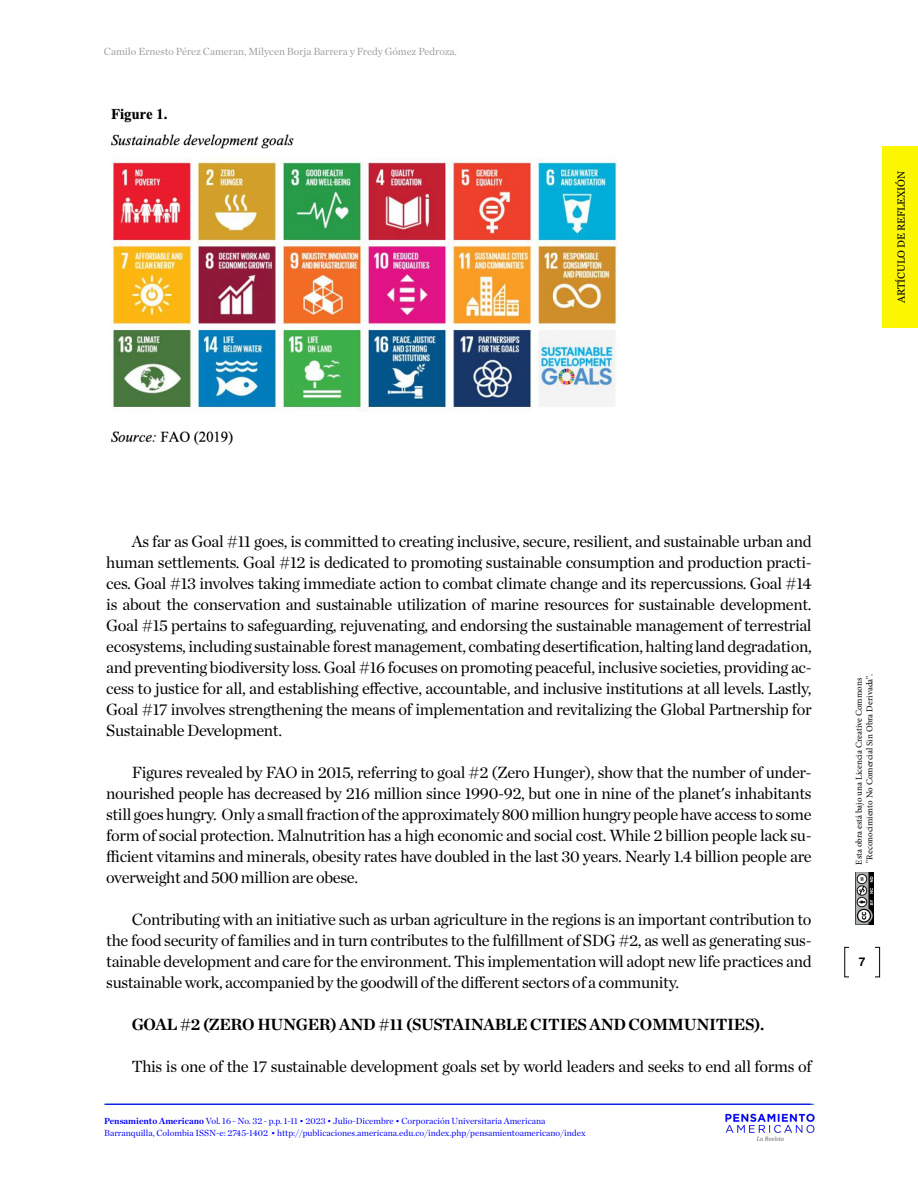
<style>
.page{position:relative;width:918px;height:1188px;background:#fff}
.page>*{position:absolute;margin:0;border:0;box-sizing:border-box;transform-origin:0 0}
.t1{font:16.5px/21px "Chronicle Deck";letter-spacing:-.02em;color:#000;text-align:justify}
.t2{font:700 16.5px "Chronicle Deck";letter-spacing:-.02em;color:#000}
.t3{font:700 12px "Helvetica";color:#000}
.t4{font:10.5px "Chronicle Deck";color:#9d9d9c}
.t5{font:10.5px "Georgia";letter-spacing:-.01em;color:#000}
.t6{font:9px/12px "Chronicle Deck";color:#00f}
.t7{font:9px/10.8px "Minion Pro";color:#000}
.s1{font-weight:700}
</style>
<div class="page">
<div style="left:845px;top:947px;width:35px;height:30px;border:1px solid #000"></div>
<div style="left:849px;top:946px;width:26px;height:32px;background:#fff"></div>
<div style="left:883px;top:146px;width:35px;height:182px;background:#faf700"></div>
<img style="left:855px;top:873px;width:18px;height:52px">
<hr style="left:104px;top:1104px;width:710px;height:1px;background:#004994">
<hr style="left:105px;top:1104px;width:706px;height:1px;background:#00f">
<img style="left:725px;top:1113px;width:90px;height:28px">
<img style="left:111px;top:108px;width:507px;height:337px">
<p class="t4" style="left:104px;top:43px;width:355px">Camilo Ernesto Pérez Cameran, Milycen Borja Barrera y Fredy Gómez Pedroza.</p>
<p class="t5" style="left:893px;top:303px;width:134px;rotate:-90deg">ARTÍCULO DE REFLEXIÓN</p>
<p class="t1" style="left:106px;top:530px;width:707px;text-indent:26px">As far as Goal #11 goes, is committed to creating inclusive, secure, resilient, and sustainable urban and human settlements. Goal #12 is dedicated to promoting sustainable consumption and production practi&shy;ces. Goal #13 involves taking immediate action to combat climate change and its repercussions. Goal #14 is about the conservation and sustainable utilization of marine resources for sustainable development.<br>Goal #15 pertains to safeguarding, rejuvenating, and endorsing the sustainable management of terrestrial ecosystems, including sustainable forest management, combating desertification, halting land degradation, and preventing biodiversity loss. Goal #16 focuses on promoting peaceful, inclusive societies, providing ac&shy;cess to justice for all, and establishing effective, accountable, and inclusive institutions at all levels. Lastly, Goal #17 involves strengthening the means of implementation and revitalizing the Global Partnership for Sustainable Development.</p>
<p class="t1" style="left:106px;top:761px;width:707px;text-indent:26px">Figures revealed by FAO in 2015, referring to goal #2 (Zero Hunger), show that the number of under&shy;nourished people has decreased by 216 million since 1990-92, but one in nine of the planet's inhabitants still goes hungry. Only a small fraction of the approximately 800 million hungry people have access to some form of social protection. Malnutrition has a high economic and social cost. While 2 billion people lack su&shy;fficient vitamins and minerals, obesity rates have doubled in the last 30 years. Nearly 1.4 billion people are overweight and 500 million are obese.</p>
<p class="t1" style="left:106px;top:908px;width:707px;text-indent:26px">Contributing with an initiative such as urban agriculture in the regions is an important contribution to the food security of families and in turn contributes to the fulfillment of SDG #2, as well as generating sus&shy;tainable development and care for the environment. This implementation will adopt new life practices and sustainable work, accompanied by the goodwill of the different sectors of a community.</p>
<p class="t2" style="left:132px;top:1012px;width:634px">GOAL #2 (ZERO HUNGER) AND #11 (SUSTAINABLE CITIES AND COMMUNITIES).</p>
<p class="t1" style="left:132px;top:1055px;width:681px">This is one of the 17 sustainable development goals set by world leaders and seeks to end all forms of</p>
<p class="t6" style="left:104px;top:1115px;width:483px"><span class="s1">Pensamiento Americano</span> Vol. 16 - No. 32 - p.p. 1-11 • 2023 • Julio-Dicembre • Corporación Universitaria Americana<br>Barranquilla, Colombia ISSN-e: 2745-1402 • http://publicaciones.americana.edu.co/index.php/pensamientoamericano/index</p>
<p class="t7" style="left:853px;top:865px;width:192px;rotate:-90deg">Esta obra está bajo una Licencia Creative Commons "Reconocimiento No Comercial Sin Obra Derivada".</p>
<p class="t3" style="left:859px;top:954px;width:8px">7</p>
</div>
